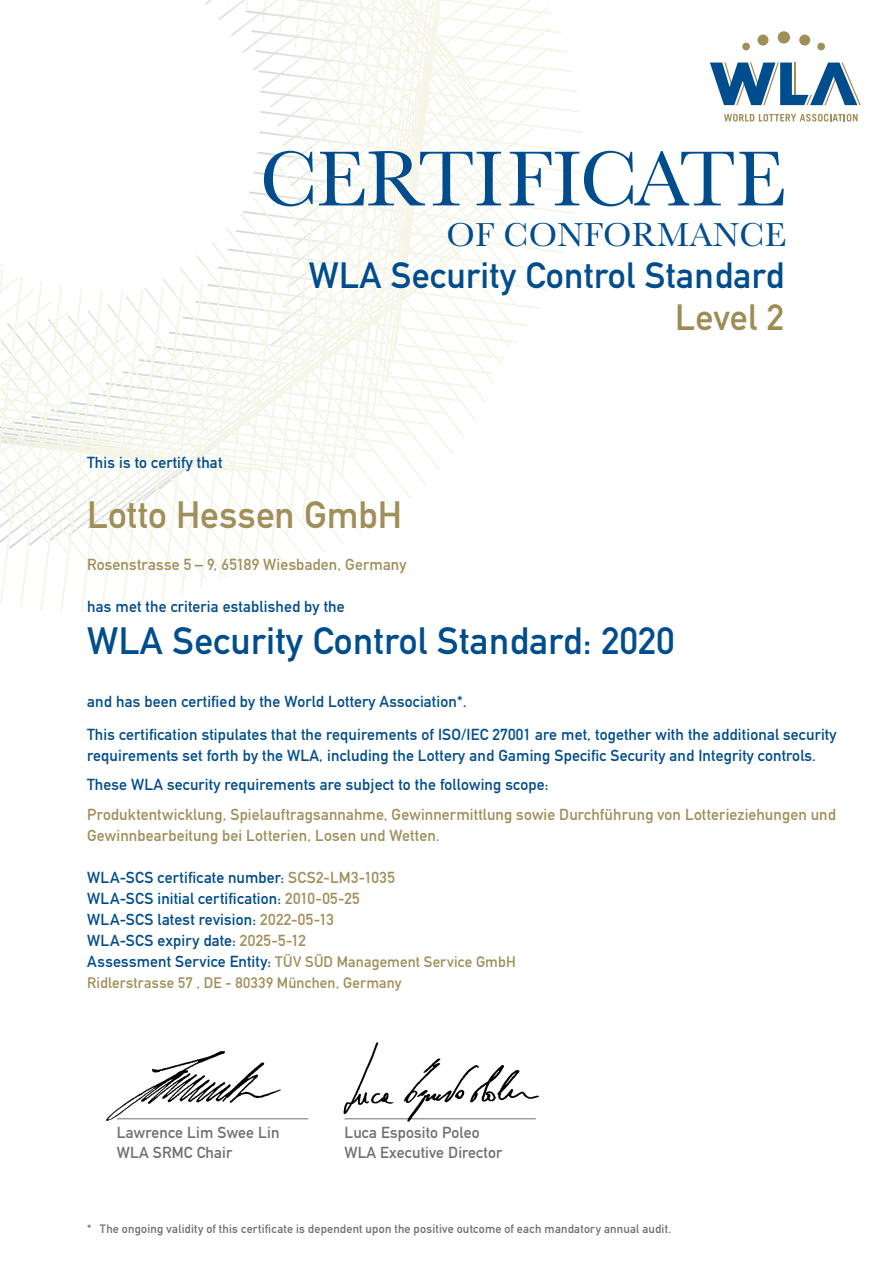
<style>
.page{position:relative;width:893px;height:1263px;background:#fff}
.page>*{position:absolute;margin:0;border:0;box-sizing:border-box;transform-origin:0 0}
.t1{font:81px "Baskerville";letter-spacing:-.015em;color:#004c8c}
.t2{font:37.5px "DIN Mittelschrift LT Pro";letter-spacing:.01em;color:#004d8d}
.t3{font:37.5px "DIN Mittelschrift LT Pro";letter-spacing:-.005em;color:#a18f5a}
.t4{font:36px "DIN Mittelschrift LT Pro";letter-spacing:.01em;color:#004c8c}
.t5{font:36px "DIN Mittelschrift LT Pro";letter-spacing:.005em;color:#9d8c54}
.t6{font:34.5px "Baskerville";letter-spacing:.01em;color:#004c8c}
.t7{font:15.75px/21px "DIN Mittelschrift LT Pro";letter-spacing:.01em;color:#004d8d}
.t8{font:15.75px/21px "DIN Mittelschrift LT Pro";letter-spacing:.005em;color:#a18f5a}
.t9{font:15.75px/19.5px "DIN Mittelschrift LT Pro";letter-spacing:.01em;color:#6f7070}
.t10{font:15px/21px "DIN Mittelschrift LT Pro";letter-spacing:.01em;color:#a18f5a}
.t11{font:12px "DIN Mittelschrift LT Pro";letter-spacing:.02em;color:#6f7070}
.s1{color:#a18f5a}
.s2{font-size:15.75px;color:#004d8d}
</style>
<div class="page">
<svg style="left:0;top:0;width:582px;height:612px"></svg>
<svg style="left:710px;top:63px;width:151px;height:42px"></svg>
<div style="left:778px;top:31px;width:12px;height:13px;background:#a18f5a;border-radius:50%"></div>
<div style="left:799px;top:35px;width:11px;height:11px;background:#a18f5a;border-radius:50%"></div>
<div style="left:817px;top:43px;width:8px;height:7px;background:#a18f5a;border-radius:50%"></div>
<div style="left:742px;top:43px;width:8px;height:7px;background:#a18f5a;border-radius:50%"></div>
<div style="left:757px;top:35px;width:11px;height:11px;background:#a18f5a;border-radius:50%"></div>
<svg style="left:724px;top:114px;width:134px;height:8px"></svg>
<img style="left:106px;top:1051px;width:183px;height:70px">
<hr style="left:117px;top:1118px;width:191px;height:1px;background:#6f7070">
<img style="left:343px;top:1042px;width:196px;height:80px">
<h1 class="t1" style="left:260px;top:128px;width:528px">CERTIFICATE</h1>
<h3 class="t6" style="left:446px;top:213px;width:341px">OF CONFORMANCE</h3>
<h3 class="t4" style="left:309px;top:254px;width:477px">WLA Security Control Standard</h3>
<h3 class="t5" style="left:675px;top:296px;width:110px">Level 2</h3>
<p class="t7" style="left:87px;top:452px;width:137px">This is to certify that</p>
<h2 class="t3" style="left:87px;top:492px;width:316px">Lotto Hessen GmbH</h2>
<p class="t8" style="left:87px;top:554px;width:321px">Rosenstrasse 5 – 9, 65189 Wiesbaden, Germany</p>
<p class="t7" style="left:87px;top:596px;width:259px">has met the criteria established by the</p>
<h2 class="t2" style="left:87px;top:618px;width:589px">WLA Security Control Standard: 2020</h2>
<p class="t7" style="left:87px;top:685px;width:751px;line-height:33px">and has been certified by the World Lottery Association*.<br>This certification stipulates that the requirements of ISO/IEC 27001 are met, together with the additional security</p>
<p class="t7" style="left:87px;top:740px;width:730px;line-height:29.5px">requirements set forth by the WLA, including the Lottery and Gaming Specific Security and Integrity controls.<br>These WLA security requirements are subject to the following scope:</p>
<p class="t8" style="left:87px;top:804px;width:750px">Produktentwicklung, Spielauftragsannahme, Gewinnermittlung sowie Durchführung von Lotterieziehungen und<br>Gewinnbearbeitung bei Lotterien, Losen und Wetten.</p>
<p class="t7" style="left:87px;top:867px;width:309px">WLA-SCS certificate number: <span class="s1">SCS2-LM3-1035<br></span>WLA-SCS initial certification: <span class="s1">2010-05-25<br></span>WLA-SCS latest revision: <span class="s1">2022-05-13<br></span>WLA-SCS expiry date: <span class="s1">2025-5-12</span></p>
<p class="t10" style="left:87px;top:951px;width:430px"><span class="s2">Assessment Service Entity:</span> TÜV SÜD Management Service GmbH<br>Ridlerstrasse 57 , DE - 80339 München, Germany</p>
<p class="t9" style="left:117px;top:1123px;width:164px">Lawrence Lim Swee Lin<br>WLA SRMC Chair</p>
<p class="t9" style="left:344px;top:1123px;width:159px">Luca Esposito Poleo<br>WLA Executive Director</p>
<p class="t11" style="left:87px;top:1222px;width:586px">* The ongoing validity of this certificate is dependent upon the positive outcome of each mandatory annual audit.</p>
</div>
